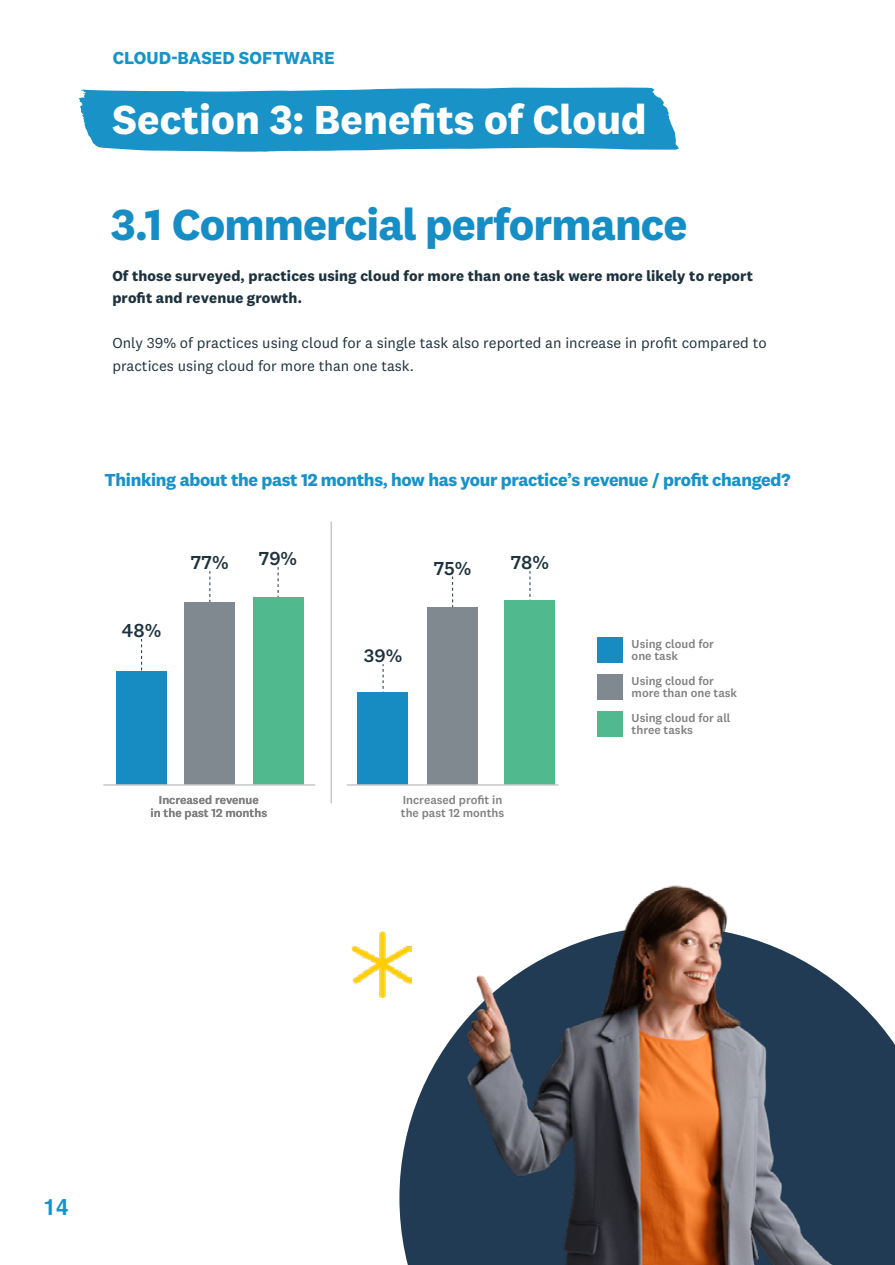
<style>
.page{position:relative;width:895px;height:1265px;background:#fff}
.page>*{position:absolute;margin:0;border:0;box-sizing:border-box;transform-origin:0 0}
.t1{font:700 45px "National 2";letter-spacing:-.02em;color:#168dc4}
.t2{font:700 42px "National 2";color:#fff}
.t3{font:700 22.5px "Helvetica";color:#1396cb}
.t4{font:500 19.5px "National 2";color:#1e323e}
.t5{font:500 18.75px "National 2";color:#1e323e;scale:1.04 1}
.t6{font:700 18px "National 2";letter-spacing:-.02em;color:#1892c7}
.t7{font:700 18px "National 2";color:#1594ca}
.t8{font:15px/22.5px "National 2";color:#1e323e}
.t9{font:700 15px/22.5px "National 2";letter-spacing:.01em;color:#1e323e}
.t10{font:500 12px/12.3px "National 2";color:#808080}
</style>
<div class="page">
<svg style="left:79px;top:87px;width:600px;height:65px;background:#2f9ccc"></svg>
<svg style="left:141px;top:639px;width:1px;height:31px"></svg>
<div style="left:116px;top:671px;width:51px;height:114px;background:#168cc3"></div>
<svg style="left:383px;top:664px;width:1px;height:28px"></svg>
<div style="left:357px;top:692px;width:51px;height:93px;background:#168cc3"></div>
<svg style="left:209px;top:571px;width:1px;height:31px"></svg>
<div style="left:184px;top:602px;width:51px;height:183px;background:#808990"></div>
<svg style="left:452px;top:576px;width:1px;height:31px"></svg>
<div style="left:427px;top:607px;width:51px;height:178px;background:#808990"></div>
<svg style="left:278px;top:567px;width:1px;height:31px"></svg>
<div style="left:253px;top:598px;width:50px;height:187px;background:#51b98e"></div>
<svg style="left:529px;top:571px;width:1px;height:29px"></svg>
<div style="left:504px;top:600px;width:51px;height:185px;background:#51b98e"></div>
<div style="left:596px;top:636px;width:26px;height:26px;background:#168cc3"></div>
<div style="left:596px;top:674px;width:26px;height:25px;background:#808990"></div>
<div style="left:596px;top:711px;width:26px;height:25px;background:#51b98e"></div>
<hr style="left:103px;top:784px;width:212px;height:1px;background:#c6c7c8">
<hr style="left:346px;top:784px;width:212px;height:1px;background:#c6c7c8">
<hr style="left:330px;top:521px;width:2px;height:282px;background:#c6c7c8">
<img style="left:351px;top:885px;width:543px;height:379px">
<h3 class="t7" style="left:113px;top:46px;width:223px">CLOUD-BASED SOFTWARE</h3>
<h2 class="t2" style="left:112px;top:94px;width:536px">Section 3: Benefits of Cloud</h2>
<h1 class="t1" style="left:111px;top:196px;width:578px">3.1 Commercial performance</h1>
<p class="t9" style="left:112px;top:264px;width:642px">Of those surveyed, practices using cloud for more than one task were more likely to report profit and revenue growth.</p>
<p class="t8" style="left:112px;top:331px;width:655px">Only 39% of practices using cloud for a single task also reported an increase in profit compared to practices using cloud for more than one task.</p>
<h3 class="t6" style="left:104px;top:468px;width:687px">Thinking about the past 12 months, how has your practice’s revenue / profit changed?</h3>
<h3 class="t4" style="left:122px;top:618px;width:41px">48%</h3>
<h3 class="t4" style="left:259px;top:546px;width:40px">79%</h3>
<h3 class="t4" style="left:511px;top:550px;width:40px">78%</h3>
<h3 class="t4" style="left:191px;top:550px;width:39px">77%</h3>
<h3 class="t4" style="left:434px;top:556px;width:39px">75%</h3>
<h3 class="t5" style="left:364px;top:644px;width:38px">39%</h3>
<p class="t10" style="left:150px;top:793px;width:118px;text-align:center">Increased revenue<br>in the past 12 months</p>
<p class="t10" style="left:401px;top:793px;width:105px">Increased profit in the past 12 months</p>
<p class="t10" style="left:631px;top:637px;width:84px">Using cloud for one task</p>
<p class="t10" style="left:631px;top:674px;width:107px">Using cloud for more than one task</p>
<p class="t10" style="left:631px;top:711px;width:100px">Using cloud for all three tasks</p>
<h3 class="t3" style="left:44px;top:1193px;width:27px">14</h3>
</div>
